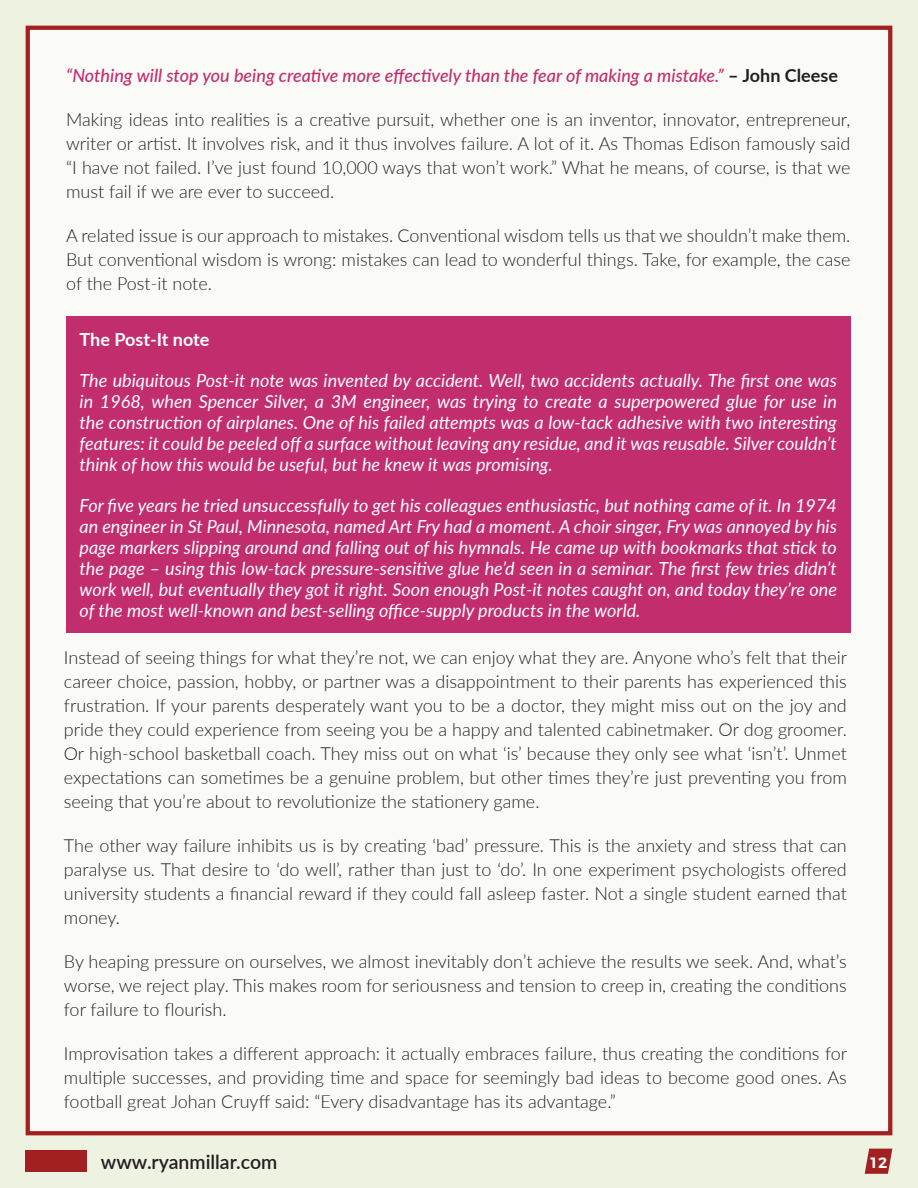
<style>
.page{position:relative;width:918px;height:1188px;background:#eef2e1}
.page>*{position:absolute;margin:0;border:0;box-sizing:border-box;transform-origin:0 0}
.t1{font:600 19.5px "Lato";color:#231f20}
.body_text{font:300 18px/24px "Lato";color:#231f20;text-align:justify}
.body_text-2{font:italic 18px/21px "Lato";color:#fff;text-align:justify}
.body_text-3{font:italic 500 18px "Lato";color:#c22d6e}
.body_text-4{font:700 18px "Lato";letter-spacing:-.005em;color:#fff}
.t2{font:600 15px "Montserrat";color:#fff}
.s1{font-weight:700;font-style:normal;color:#231f20}
</style>
<div class="page">
<svg style="left:865px;top:1149px;width:27px;height:25px"></svg>
<div style="left:26px;top:1150px;width:61px;height:22px;background:#a32021"></div>
<div style="left:28px;top:28px;width:862px;height:1105px;background:#fafbf7"></div>
<div style="left:26px;top:26px;width:866px;height:1109px;border:4px solid #a32021"></div>
<div style="left:66px;top:316px;width:784px;height:317px;background:#c22d6e"></div>
<p class="body_text-3" style="left:66px;top:62px;width:773px">“Nothing will stop you being creative more effectively than the fear of making a mistake.” <span class="s1">– John Cleese</span></p>
<p class="body_text" style="left:66px;top:107px;width:786px">Making ideas into realities is a creative pursuit, whether one is an inventor, innovator, entrepreneur, writer or artist. It involves risk, and it thus involves failure. A lot of it. As Thomas Edison famously said “I have not failed. I’ve just found 10,000 ways that won’t work.” What he means, of course, is that we must fail if we are ever to succeed.</p>
<p class="body_text" style="left:66px;top:223px;width:786px">A related issue is our approach to mistakes. Conventional wisdom tells us that we shouldn’t make them.<br>But conventional wisdom is wrong: mistakes can lead to wonderful things. Take, for example, the case of the Post-it note.</p>
<p class="body_text-4" style="left:80px;top:326px;width:131px">The Post-It note</p>
<p class="body_text-2" style="left:80px;top:369px;width:759px">The ubiquitous Post-it note was invented by accident. Well, two accidents actually. The first one was in 1968, when Spencer Silver, a 3M engineer, was trying to create a superpowered glue for use in the construction of airplanes. One of his failed attempts was a low-tack adhesive with two interesting features: it could be peeled off a surface without leaving any residue, and it was reusable. Silver couldn’t think of how this would be useful, but he knew it was promising.</p>
<p class="body_text-2" style="left:80px;top:495px;width:759px">For five years he tried unsuccessfully to get his colleagues enthusiastic, but nothing came of it. In 1974 an engineer in St Paul, Minnesota, named Art Fry had a moment. A choir singer, Fry was annoyed by his page markers slipping around and falling out of his hymnals. He came up with bookmarks that stick to the page – using this low-tack pressure-sensitive glue he’d seen in a seminar. The first few tries didn’t work well, but eventually they got it right. Soon enough Post-it notes caught on, and today they’re one of the most well-known and best-selling office-supply products in the world.</p>
<p class="body_text" style="left:64px;top:644px;width:785px">Instead of seeing things for what they’re not, we can enjoy what they are. Anyone who’s felt that their career choice, passion, hobby, or partner was a disappointment to their parents has experienced this frustration. If your parents desperately want you to be a doctor, they might miss out on the joy and pride they could experience from seeing you be a happy and talented cabinetmaker. Or dog groomer.<br>Or high-school basketball coach. They miss out on what ‘is’ because they only see what ‘isn’t’. Unmet expectations can sometimes be a genuine problem, but other times they’re just preventing you from seeing that you’re about to revolutionize the stationery game.</p>
<p class="body_text" style="left:64px;top:833px;width:784px">The other way failure inhibits us is by creating ‘bad’ pressure. This is the anxiety and stress that can paralyse us. That desire to ‘do well’, rather than just to ‘do’. In one experiment psychologists offered university students a financial reward if they could fall asleep faster. Not a single student earned that money.</p>
<p class="body_text" style="left:64px;top:949px;width:784px">By heaping pressure on ourselves, we almost inevitably don’t achieve the results we seek. And, what’s worse, we reject play. This makes room for seriousness and tension to creep in, creating the conditions for failure to flourish.</p>
<p class="body_text" style="left:64px;top:1041px;width:785px">Improvisation takes a different approach: it actually embraces failure, thus creating the conditions for multiple successes, and providing time and space for seemingly bad ideas to become good ones. As football great Johan Cruyff said: “Every disadvantage has its advantage.”</p>
<p class="t1" style="left:101px;top:1148px;width:178px">www.ryanmillar.com</p>
<p class="t2" style="left:869px;top:1151px;width:20px">12</p>
</div>
